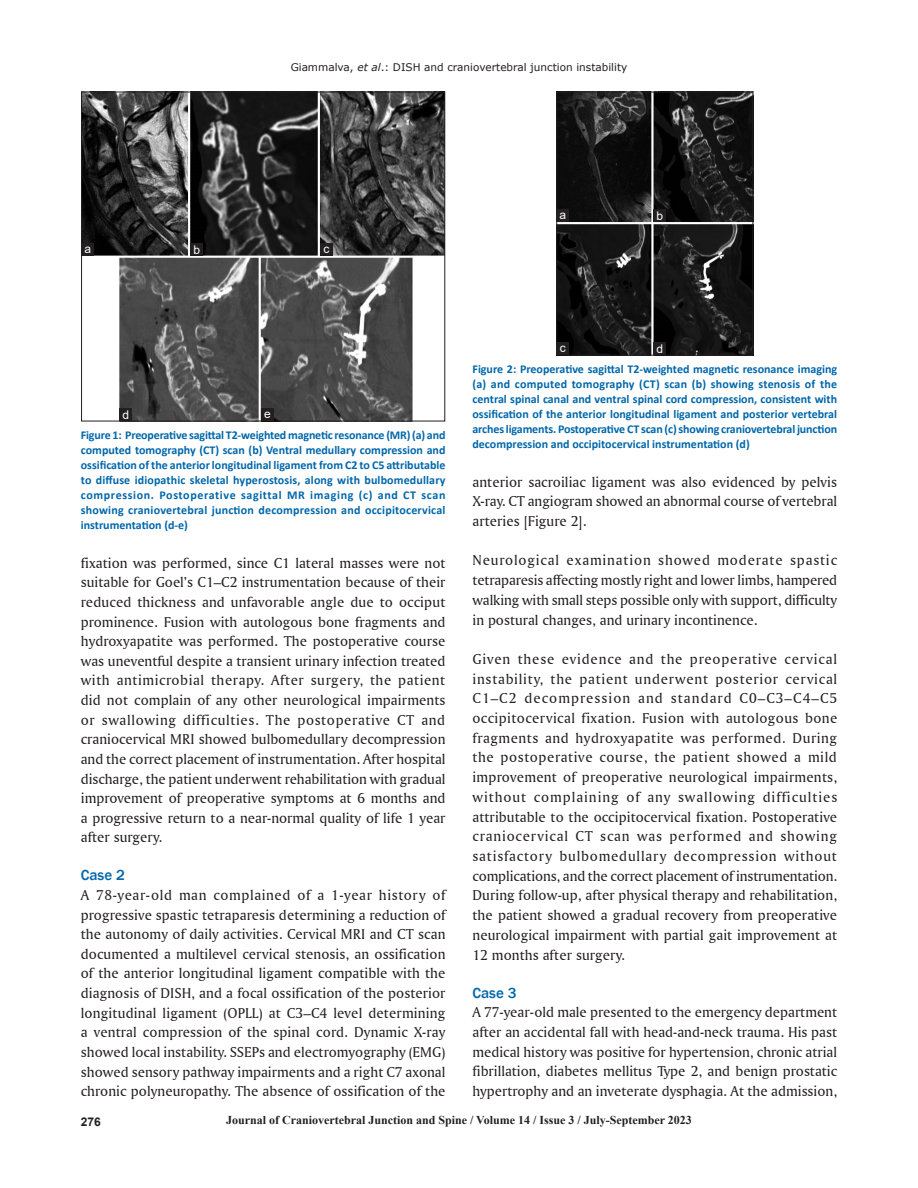
<style>
.page{position:relative;width:918px;height:1188px;background:#fff}
.page>*{position:absolute;margin:0;border:0;box-sizing:border-box;transform-origin:0 0}
.TX{font:15px/19.6px "Amerigo BT Roman A";color:#231f20;text-align:justify}
.t1{font:500 15px "Franklin Gothic";color:#0067aa}
.FGC{font:700 12px/15px "Calibri";color:#0067aa;text-align:justify}
.t2{font:700 12px "Times New Roman";color:#231f20}
.LABEL{font:12px "Arial";color:#fff}
.V_Folio{font:700 12px "Arial";color:#231f20}
.t3{font:10.5px "Verdana";color:#231f20}
.s1{font-style:italic}
</style>
<div class="page">
<img style="left:83px;top:94px;width:360px;height:325px">
<div style="left:81px;top:92px;width:364px;height:329px;border:1px solid #231f20"></div>
<div style="left:119px;top:408px;width:13px;height:13px;background:#231f20"></div>
<div style="left:320px;top:243px;width:13px;height:13px;background:#231f20"></div>
<div style="left:190px;top:243px;width:13px;height:13px;background:#231f20"></div>
<div style="left:81px;top:243px;width:13px;height:13px;background:#231f20"></div>
<div style="left:261px;top:408px;width:13px;height:13px;background:#231f20"></div>
<img style="left:559px;top:94px;width:192px;height:259px">
<div style="left:557px;top:92px;width:196px;height:263px;border:1px solid #231f20"></div>
<div style="left:653px;top:343px;width:13px;height:12px;background:#231f20"></div>
<div style="left:557px;top:343px;width:12px;height:12px;background:#231f20"></div>
<div style="left:653px;top:209px;width:13px;height:13px;background:#231f20"></div>
<div style="left:557px;top:209px;width:12px;height:13px;background:#231f20"></div>
<p class="t3" style="left:291px;top:60px;width:338px">Giammalva, <span class="s1">et al</span>.: DISH and craniovertebral junction instability</p>
<p class="LABEL" style="left:84px;top:240px;width:8px">a</p>
<p class="LABEL" style="left:194px;top:241px;width:8px">b</p>
<p class="LABEL" style="left:323px;top:240px;width:7px">c</p>
<p class="LABEL" style="left:560px;top:207px;width:8px">a</p>
<p class="LABEL" style="left:656px;top:208px;width:8px">b</p>
<p class="LABEL" style="left:123px;top:407px;width:8px">d</p>
<p class="LABEL" style="left:264px;top:406px;width:8px">e</p>
<p class="FGC" style="left:81px;top:428px;width:366px">Figure 1: Preoperative sagittal T2‑weighted magnetic resonance (MR)(a) and computed tomography (CT) scan (b) Ventral medullary compression and ossification of the anterior longitudinal ligament from C2 to C5 attributable to diffuse idiopathic skeletal hyperostosis, along with bulbomedullary compression. Postoperative sagittal MR imaging (c) and CT scan showing craniovertebral junction decompression and occipitocervical instrumentation (d-e)</p>
<p class="TX" style="left:81px;top:553px;width:366px">fixation was performed, since C1 lateral masses were not suitable for Goel’s C1–C2 instrumentation because of their reduced thickness and unfavorable angle due to occiput prominence. Fusion with autologous bone fragments and hydroxyapatite was performed. The postoperative course was uneventful despite a transient urinary infection treated with antimicrobial therapy. After surgery, the patient did not complain of any other neurological impairments or swallowing difficulties. The postoperative CT and craniocervical MRI showed bulbomedullary decompression and the correct placement of instrumentation. After hospital discharge, the patient underwent rehabilitation with gradual improvement of preoperative symptoms at 6 months and a progressive return to a near‑normal quality of life 1 year after surgery.</p>
<h2 class="t1" style="left:81px;top:866px;width:46px">Case 2</h2>
<p class="TX" style="left:81px;top:885px;width:366px">A 78‑year‑old man complained of a 1‑year history of progressive spastic tetraparesis determining a reduction of the autonomy of daily activities. Cervical MRI and CT scan documented a multilevel cervical stenosis, an ossification of the anterior longitudinal ligament compatible with the diagnosis of DISH, and a focal ossification of the posterior longitudinal ligament (OPLL) at C3–C4 level determining a ventral compression of the spinal cord. Dynamic X‑ray showed local instability. SSEPs and electromyography (EMG) showed sensory pathway impairments and a right C7 axonal chronic polyneuropathy. The absence of ossification of the</p>
<p class="LABEL" style="left:560px;top:340px;width:7px">c</p>
<p class="LABEL" style="left:656px;top:341px;width:8px">d</p>
<p class="FGC" style="left:472px;top:362px;width:366px">Figure 2: Preoperative sagittal T2‑weighted magnetic resonance imaging (a) and computed tomography (CT) scan (b) showing stenosis of the central spinal canal and ventral spinal cord compression, consistent with ossification of the anterior longitudinal ligament and posterior vertebral arches ligaments. Postoperative CT scan (c) showing craniovertebral junction decompression and occipitocervical instrumentation (d)</p>
<p class="TX" style="left:472px;top:472px;width:366px">anterior sacroiliac ligament was also evidenced by pelvis X‑ray. CT angiogram showed an abnormal course of vertebral arteries [Figure 2].</p>
<p class="TX" style="left:472px;top:550px;width:366px">Neurological examination showed moderate spastic tetraparesis affecting mostly right and lower limbs, hampered walking with small steps possible only with support, difficulty in postural changes, and urinary incontinence.</p>
<p class="TX" style="left:472px;top:649px;width:366px">Given these evidence and the preoperative cervical instability, the patient underwent posterior cervical C1–C2 decompression and standard C0–C3–C4–C5 occipitocervical fixation. Fusion with autologous bone fragments and hydroxyapatite was performed. During the postoperative course, the patient showed a mild improvement of preoperative neurological impairments, without complaining of any swallowing difficulties attributable to the occipitocervical fixation. Postoperative craniocervical CT scan was performed and showing satisfactory bulbomedullary decompression without complications, and the correct placement of instrumentation.<br>During follow‑up, after physical therapy and rehabilitation, the patient showed a gradual recovery from preoperative neurological impairment with partial gait improvement at 12 months after surgery.</p>
<h2 class="t1" style="left:472px;top:983px;width:46px">Case 3</h2>
<p class="TX" style="left:472px;top:1002px;width:366px">A 77‑year‑old male presented to the emergency department after an accidental fall with head‑and‑neck trauma. His past medical history was positive for hypertension, chronic atrial fibrillation, diabetes mellitus Type 2, and benign prostatic hypertrophy and an inveterate dysphagia. At the admission,</p>
<p class="V_Folio" style="left:81px;top:1114px;width:22px">276</p>
<p class="t2" style="left:226px;top:1112px;width:467px">Journal of Craniovertebral Junction and Spine / Volume 14 / Issue 3 / July‑September 2023</p>
</div>
